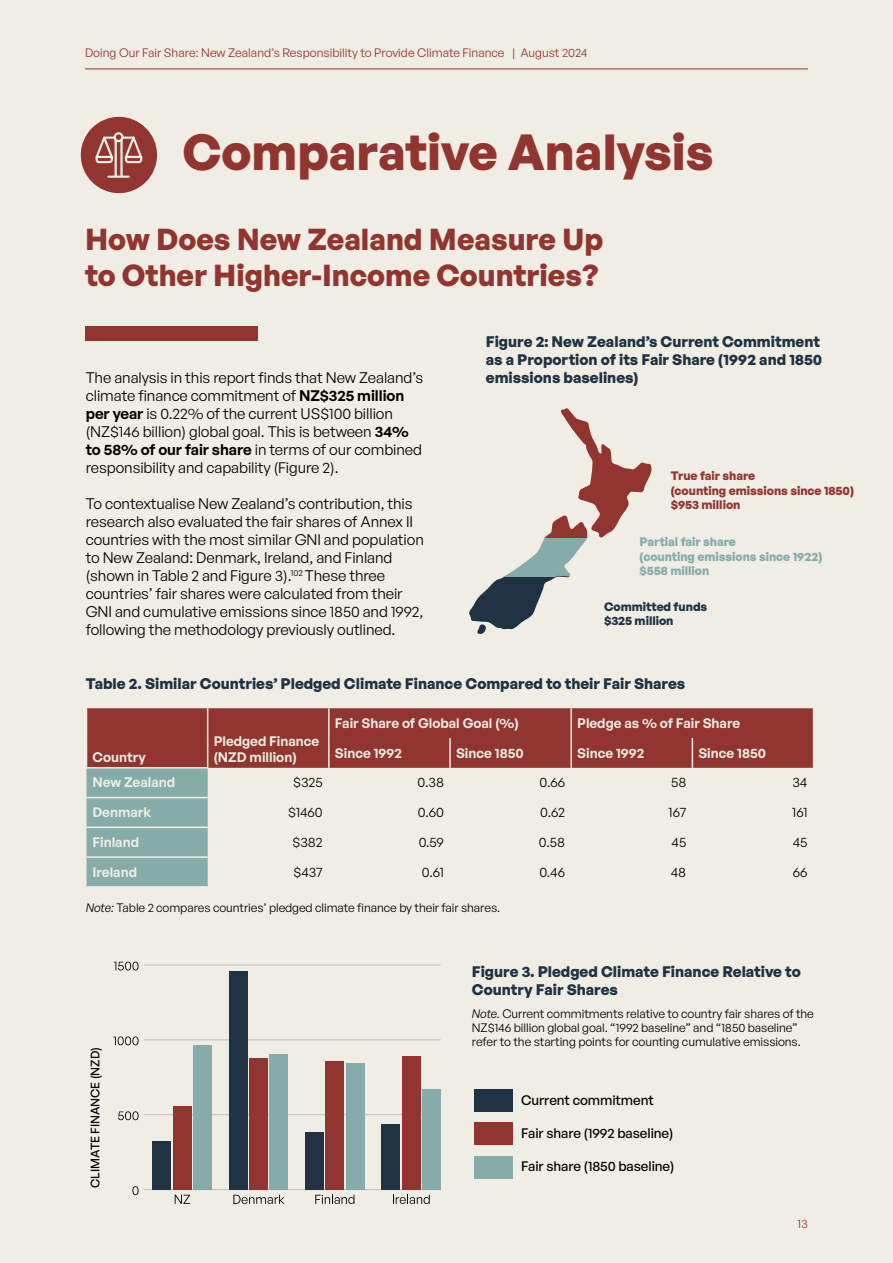
<style>
.page{position:relative;width:893px;height:1263px;background:#f0ede4}
.page>*{position:absolute;margin:0;border:0;box-sizing:border-box;transform-origin:0 0}
.t1{font:700 49.5px "General Sans";color:#923530}
.t2{font:700 29.7px/35.5px "General Sans";color:#923530}
.t3{font:15px/18px "General Sans";letter-spacing:-.005em;color:#000}
.t4{font:700 15px/18px "General Sans";color:#1f3344}
.t5{font:600 13.5px/16.2px "General Sans";color:#efede4}
.t6{font:13.5px "General Sans";letter-spacing:-.005em;color:#000}
.t7{font:500 13.5px "General Sans";letter-spacing:-.005em;color:#000}
.t8{font:12px/14.4px "General Sans";letter-spacing:-.005em;color:#000}
.t9{font:12px "General Sans";color:#923530}
.t10{font:700 12px/14.4px "General Sans";letter-spacing:-.005em;color:#86acaa}
.t11{font:700 12px/14.4px "General Sans";letter-spacing:-.005em;color:#923530}
.t12{font:700 12px/14.4px "General Sans";letter-spacing:-.005em;color:#1f3344}
.t13{font:500 12px "General Sans";letter-spacing:-.005em;color:#000}
.s1{font-weight:600}
.s2{font-style:italic}
</style>
<div class="page">
<hr style="left:85px;top:69px;width:723px;height:1px;background:#923530">
<div style="left:85px;top:326px;width:172px;height:15px;background:#923530"></div>
<hr style="left:86px;top:886px;width:122px;height:2px;background:#efede4">
<svg style="left:86px;top:708px;width:728px;height:179px;background:#c5a9a2"></svg>
<hr style="left:328px;top:708px;width:2px;height:30px;background:#efede4">
<hr style="left:570px;top:708px;width:2px;height:30px;background:#efede4">
<hr style="left:813px;top:708px;width:1px;height:30px;background:#efede4">
<hr style="left:328px;top:738px;width:2px;height:30px;background:#efede4">
<hr style="left:449px;top:738px;width:2px;height:30px;background:#efede4">
<hr style="left:570px;top:738px;width:2px;height:30px;background:#efede4">
<hr style="left:692px;top:738px;width:1px;height:30px;background:#efede4">
<hr style="left:813px;top:738px;width:1px;height:30px;background:#efede4">
<svg style="left:132px;top:1186px;width:7px;height:9px"></svg>
<svg style="left:118px;top:1111px;width:21px;height:9px"></svg>
<svg style="left:113px;top:1036px;width:26px;height:9px"></svg>
<svg style="left:114px;top:961px;width:25px;height:9px"></svg>
<hr style="left:144px;top:1189px;width:297px;height:1px;background:#bcbec0">
<hr style="left:144px;top:1114px;width:297px;height:1px;background:#bcbec0">
<hr style="left:144px;top:1039px;width:297px;height:1px;background:#bcbec0">
<hr style="left:144px;top:964px;width:297px;height:1px;background:#bcbec0">
<div style="left:193px;top:1045px;width:19px;height:144px;background:#86acaa"></div>
<div style="left:270px;top:1054px;width:18px;height:135px;background:#86acaa"></div>
<div style="left:346px;top:1063px;width:18px;height:126px;background:#86acaa"></div>
<div style="left:422px;top:1089px;width:19px;height:100px;background:#86acaa"></div>
<div style="left:173px;top:1106px;width:18px;height:83px;background:#923530"></div>
<div style="left:249px;top:1058px;width:19px;height:131px;background:#923530"></div>
<div style="left:326px;top:1061px;width:18px;height:128px;background:#923530"></div>
<div style="left:402px;top:1056px;width:18px;height:133px;background:#923530"></div>
<div style="left:153px;top:1141px;width:18px;height:48px;background:#1f3344"></div>
<div style="left:229px;top:971px;width:18px;height:218px;background:#1f3344"></div>
<div style="left:305px;top:1132px;width:19px;height:57px;background:#1f3344"></div>
<div style="left:382px;top:1124px;width:18px;height:65px;background:#1f3344"></div>
<svg style="left:393px;top:1195px;width:37px;height:9px"></svg>
<svg style="left:315px;top:1195px;width:39px;height:9px"></svg>
<svg style="left:233px;top:1195px;width:52px;height:9px"></svg>
<svg style="left:175px;top:1195px;width:15px;height:9px"></svg>
<div style="left:474px;top:1089px;width:38px;height:22px;background:#1f3344"></div>
<div style="left:474px;top:1122px;width:38px;height:23px;background:#923530"></div>
<div style="left:474px;top:1156px;width:38px;height:22px;background:#86acaa"></div>
<div style="left:81px;top:117px;width:76px;height:76px;background:#923530;border-radius:50%"></div>
<hr style="left:120px;top:139px;width:3px;height:38px;background:#efede4">
<hr style="left:115px;top:139px;width:2px;height:38px;background:#efede4">
<svg style="left:107px;top:176px;width:23px;height:2px"></svg>
<svg style="left:95px;top:132px;width:47px;height:31px"></svg>
<svg style="left:469px;top:408px;width:185px;height:226px;background:#d3cac4"></svg>
<p class="t9" style="left:85px;top:46px;width:504px">Doing Our Fair Share: New Zealand’s Responsibility to Provide Climate Finance | August 2024</p>
<h1 class="t1" style="left:182px;top:120px;width:533px">Comparative Analysis</h1>
<h2 class="t2" style="left:85px;top:221px;width:520px">How Does New Zealand Measure Up to Other Higher-Income Countries?</h2>
<p class="t4" style="left:486px;top:332px;width:338px">Figure 2: New Zealand’s Current Commitment as a Proportion of its Fair Share (1992 and 1850 emissions baselines)</p>
<p class="t3" style="left:86px;top:368px;width:339px">The analysis in this report finds that New Zealand’s climate finance commitment of <span class="s1">NZ$325 million per year</span> is 0.22% of the current US$100 billion (NZ$146 billion) global goal. This is between <span class="s1">34% to 58% of our fair share</span> in terms of our combined responsibility and capability (Figure 2).</p>
<p class="t3" style="left:86px;top:494px;width:340px">To contextualise New Zealand’s contribution, this research also evaluated the fair shares of Annex II countries with the most similar GNI and population to New Zealand: Denmark, Ireland, and Finland (shown in Table 2 and Figure 3).<sup>102</sup> These three countries’ fair shares were calculated from their GNI and cumulative emissions since 1850 and 1992, following the methodology previously outlined.</p>
<p class="t4" style="left:86px;top:674px;width:601px">Table 2. Similar Countries’ Pledged Climate Finance Compared to their Fair Shares</p>
<p class="t11" style="left:671px;top:468px;width:185px">True fair share<br>(counting emissions since 1850) $953 million</p>
<p class="t10" style="left:639px;top:534px;width:184px">Partial fair share<br>(counting emissions since 1922) $558 million</p>
<p class="t12" style="left:604px;top:599px;width:105px">Committed funds $325 million</p>
<p class="t5" style="left:92px;top:748px;width:55px">Country</p>
<p class="t5" style="left:214px;top:732px;width:107px">Pledged Finance (NZD million)</p>
<p class="t5" style="left:335px;top:714px;width:186px">Fair Share of Global Goal (%)</p>
<p class="t5" style="left:577px;top:714px;width:165px">Pledge as % of Fair Share</p>
<p class="t5" style="left:335px;top:744px;width:69px">Since 1992</p>
<p class="t5" style="left:456px;top:744px;width:69px">Since 1850</p>
<p class="t5" style="left:577px;top:744px;width:69px">Since 1992</p>
<p class="t5" style="left:698px;top:744px;width:69px">Since 1850</p>
<p class="t5" style="left:92px;top:774px;width:84px">New Zealand</p>
<p class="t6" style="left:293px;top:774px;width:31px">$325</p>
<p class="t6" style="left:418px;top:774px;width:28px">0.38</p>
<p class="t6" style="left:540px;top:774px;width:27px">0.66</p>
<p class="t6" style="left:671px;top:774px;width:17px">58</p>
<p class="t6" style="left:792px;top:774px;width:17px">34</p>
<p class="t5" style="left:92px;top:804px;width:60px">Denmark</p>
<p class="t6" style="left:288px;top:804px;width:36px">$1460</p>
<p class="t6" style="left:418px;top:804px;width:28px">0.60</p>
<p class="t6" style="left:540px;top:804px;width:26px">0.62</p>
<p class="t6" style="left:669px;top:804px;width:19px">167</p>
<p class="t6" style="left:792px;top:804px;width:17px">161</p>
<p class="t5" style="left:92px;top:834px;width:48px">Finland</p>
<p class="t6" style="left:293px;top:834px;width:32px">$382</p>
<p class="t6" style="left:419px;top:834px;width:27px">0.59</p>
<p class="t6" style="left:539px;top:834px;width:28px">0.58</p>
<p class="t6" style="left:672px;top:834px;width:16px">45</p>
<p class="t6" style="left:793px;top:834px;width:16px">45</p>
<p class="t5" style="left:92px;top:863px;width:46px">Ireland</p>
<p class="t6" style="left:293px;top:863px;width:31px">$437</p>
<p class="t6" style="left:422px;top:863px;width:24px">0.61</p>
<p class="t6" style="left:539px;top:863px;width:27px">0.46</p>
<p class="t6" style="left:671px;top:863px;width:17px">48</p>
<p class="t6" style="left:793px;top:863px;width:16px">66</p>
<p class="t8" style="left:86px;top:900px;width:416px"><span class="s2">Note:</span> Table 2 compares countries’ pledged climate finance by their fair shares.</p>
<p class="t13" style="left:87px;top:1188px;width:142px;rotate:-90deg">CLIMATE FINANCE (NZD)</p>
<p class="t4" style="left:472px;top:962px;width:330px">Figure 3. Pledged Climate Finance Relative to<br>Country Fair Shares</p>
<p class="t8" style="left:472px;top:1006px;width:344px"><span class="s2">Note.</span> Current commitments relative to country fair shares of the<br>NZ$146 billion global goal. “1992 baseline” and “1850 baseline” refer to the starting points for counting cumulative emissions.</p>
<p class="t7" style="left:521px;top:1091px;width:134px">Current commitment</p>
<p class="t7" style="left:521px;top:1124px;width:154px">Fair share (1992 baseline)</p>
<p class="t7" style="left:521px;top:1158px;width:155px">Fair share (1850 baseline)</p>
<p class="t9" style="left:798px;top:1216px;width:12px">13</p>
</div>
